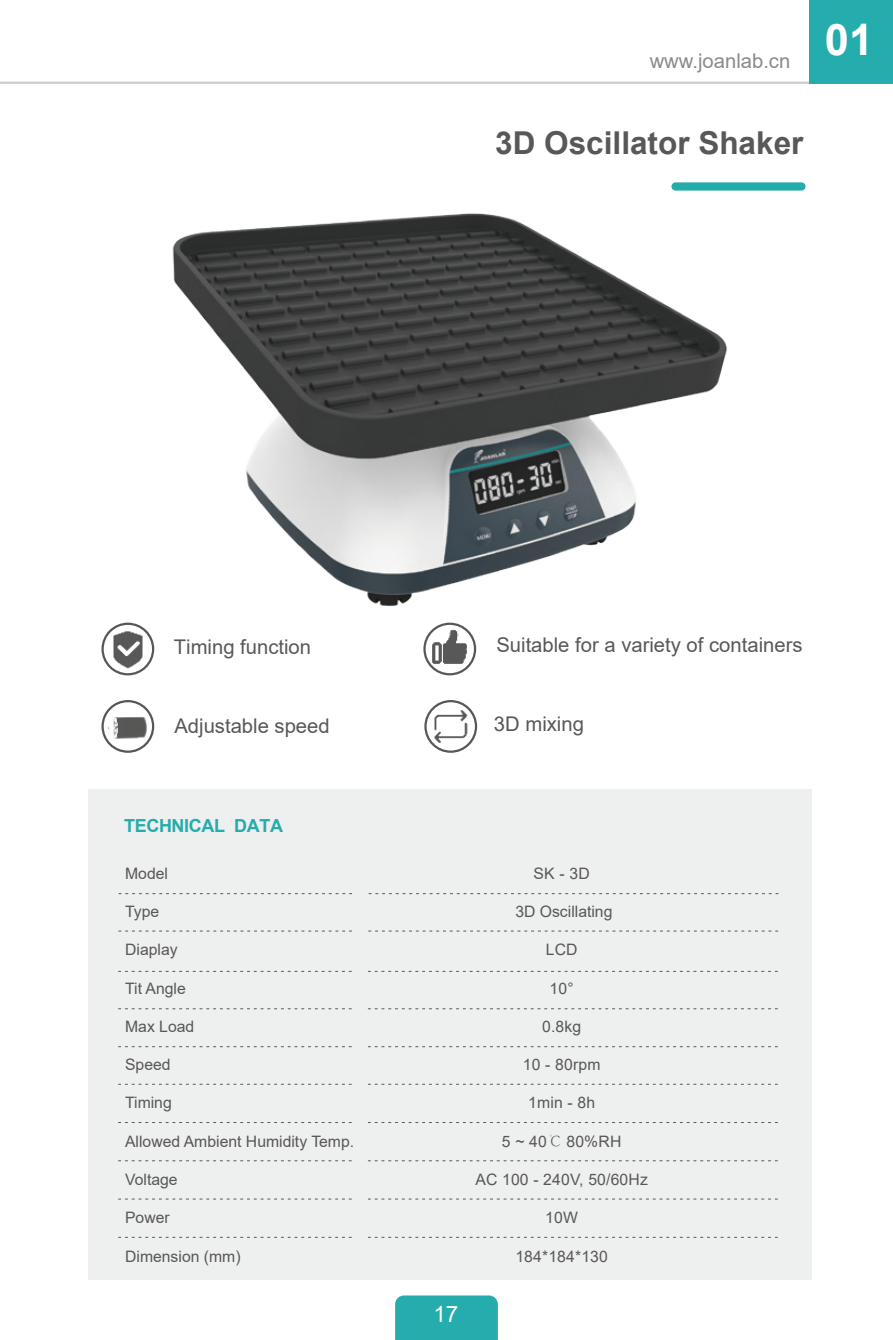
<style>
.page{position:relative;width:893px;height:1340px;background:#fff}
.page>*{position:absolute;margin:0;border:0;box-sizing:border-box;transform-origin:0 0}
.t1{font:700 31.5px "Arial";color:#595757}
.t2{font:22.5px "Arial";color:#fff}
.t3{font:20.25px "Arial";color:#595757}
.t4{font:20.25px "Arial";color:#8b8b8b}
.t5{font:700 18px "Arial";letter-spacing:-.02em;color:#25acac}
.t6{font:15.75px "Arial";color:#595757}
.s1{font-family:"Adobe Song Std";font-weight:300}
</style>
<div class="page">
<div style="left:671px;top:182px;width:134px;height:9px;background:#25acac;border-radius:4px"></div>
<img style="left:432px;top:708px;width:37px;height:35px">
<div style="left:424px;top:700px;width:53px;height:52px;border:2px solid #565757;border-radius:50%"></div>
<img style="left:432px;top:628px;width:36px;height:36px">
<div style="left:423px;top:622px;width:53px;height:53px;border:2px solid #565757;border-radius:50%"></div>
<div style="left:101px;top:700px;width:53px;height:52px;border:2px solid #565757;border-radius:50%"></div>
<img style="left:106px;top:713px;width:43px;height:26px">
<div style="left:101px;top:622px;width:53px;height:53px;border:2px solid #565757;border-radius:50%"></div>
<img style="left:110px;top:628px;width:36px;height:41px">
<img style="left:172px;top:213px;width:555px;height:393px">
<div style="left:88px;top:789px;width:723px;height:490px;background:#eeefef"></div>
<svg style="left:119px;top:930px;width:233px;height:1px"></svg>
<svg style="left:118px;top:970px;width:234px;height:1px"></svg>
<svg style="left:118px;top:1008px;width:234px;height:1px"></svg>
<svg style="left:118px;top:1046px;width:234px;height:1px"></svg>
<svg style="left:119px;top:893px;width:234px;height:1px"></svg>
<svg style="left:118px;top:1083px;width:234px;height:1px"></svg>
<svg style="left:118px;top:1122px;width:234px;height:1px"></svg>
<svg style="left:118px;top:1160px;width:234px;height:1px"></svg>
<svg style="left:118px;top:1198px;width:234px;height:1px"></svg>
<svg style="left:118px;top:1236px;width:234px;height:1px"></svg>
<svg style="left:369px;top:930px;width:410px;height:1px"></svg>
<svg style="left:368px;top:970px;width:410px;height:1px"></svg>
<svg style="left:368px;top:1008px;width:410px;height:1px"></svg>
<svg style="left:368px;top:1046px;width:410px;height:1px"></svg>
<svg style="left:369px;top:893px;width:410px;height:1px"></svg>
<svg style="left:368px;top:1083px;width:410px;height:1px"></svg>
<svg style="left:368px;top:1122px;width:410px;height:1px"></svg>
<svg style="left:368px;top:1160px;width:410px;height:1px"></svg>
<svg style="left:368px;top:1198px;width:410px;height:1px"></svg>
<svg style="left:368px;top:1236px;width:410px;height:1px"></svg>
<hr style="left:0;top:82px;width:893px;height:2px;background:#ccc">
<div style="left:395px;top:1295px;width:103px;height:44px;background:#25acac"></div>
<div style="left:809px;top:0;width:84px;height:84px;background:#25acac"></div>
<p class="t4" style="left:650px;top:47px;width:225px">www.joanlab.cn <sup>01</sup></p>
<h1 class="t1" style="left:495px;top:120px;width:310px">3D Oscillator Shaker</h1>
<p class="t3" style="left:174px;top:633px;width:139px">Timing function</p>
<p class="t3" style="left:174px;top:711px;width:157px">Adjustable speed</p>
<p class="t5" style="left:124px;top:812px;width:161px">TECHNICAL DATA</p>
<p class="t6" style="left:125px;top:862px;width:44px">Model</p>
<p class="t6" style="left:125px;top:900px;width:36px">Type</p>
<p class="t6" style="left:125px;top:939px;width:54px">Diaplay</p>
<p class="t6" style="left:125px;top:977px;width:62px">Tit Angle</p>
<p class="t6" style="left:125px;top:1015px;width:71px">Max Load</p>
<p class="t6" style="left:125px;top:1053px;width:47px">Speed</p>
<p class="t6" style="left:125px;top:1092px;width:48px">Timing</p>
<p class="t6" style="left:125px;top:1130px;width:231px">Allowed Ambient Humidity Temp.</p>
<p class="t6" style="left:125px;top:1168px;width:54px">Voltage</p>
<p class="t6" style="left:125px;top:1206px;width:46px">Power</p>
<p class="t6" style="left:125px;top:1245px;width:117px">Dimension (mm)</p>
<p class="t3" style="left:496px;top:631px;width:308px">Suitable for a variety of containers</p>
<p class="t3" style="left:494px;top:709px;width:92px">3D mixing</p>
<h2 class="t2" style="left:433px;top:1298px;width:27px">17</h2>
<p class="t6" style="left:534px;top:862px;width:58px">SK - 3D</p>
<p class="t6" style="left:515px;top:900px;width:99px">3D Oscillating</p>
<p class="t6" style="left:546px;top:939px;width:33px">LCD</p>
<p class="t6" style="left:550px;top:977px;width:26px">10°</p>
<p class="t6" style="left:542px;top:1015px;width:41px">0.8kg</p>
<p class="t6" style="left:523px;top:1053px;width:79px">10 - 80rpm</p>
<p class="t6" style="left:528px;top:1092px;width:68px">1min - 8h</p>
<p class="t6" style="left:502px;top:1130px;width:121px">5 ~ 40<span class="s1">℃</span> 80%RH</p>
<p class="t6" style="left:475px;top:1168px;width:174px">AC 100 - 240V, 50/60Hz</p>
<p class="t6" style="left:545px;top:1206px;width:34px">10W</p>
<p class="t6" style="left:515px;top:1245px;width:94px">184*184*130</p>
</div>
